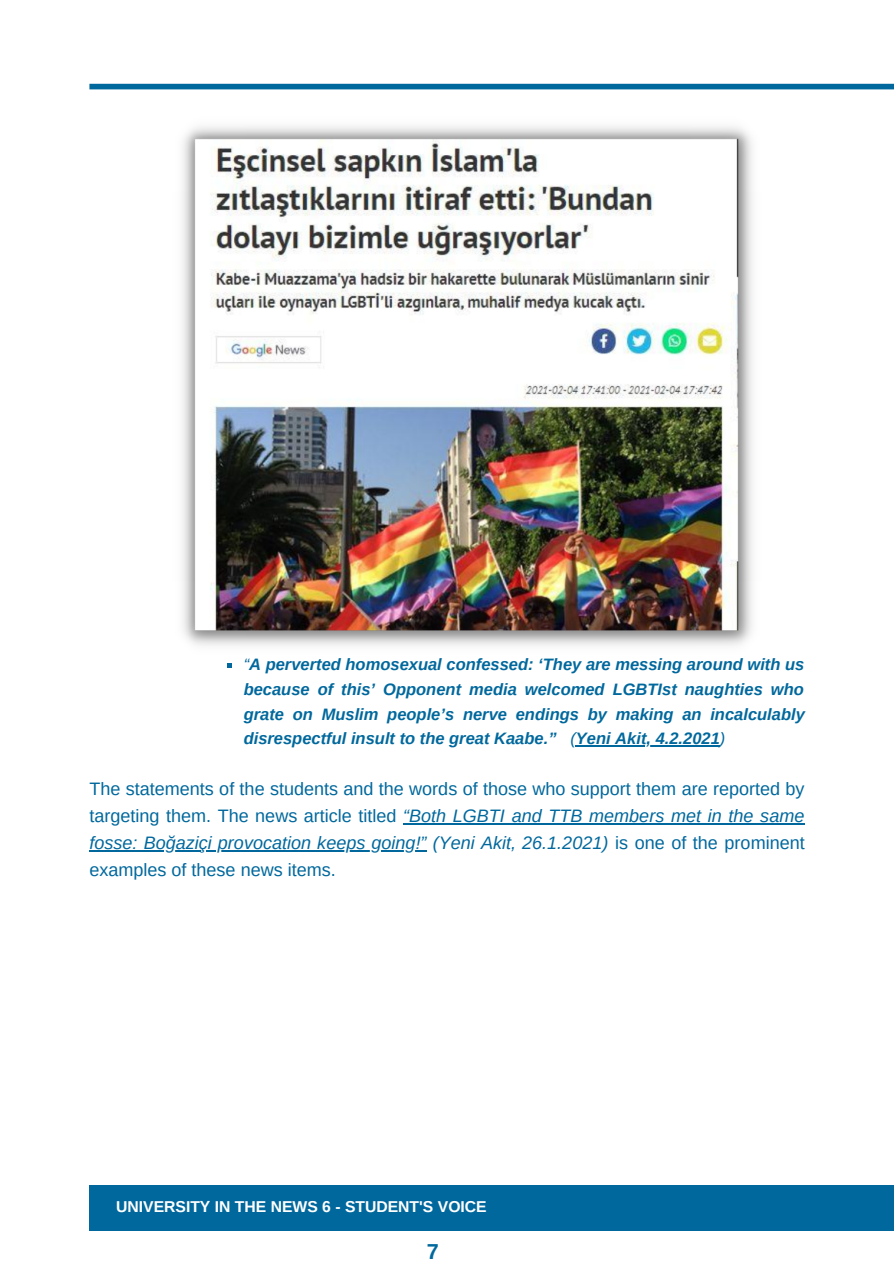
<style>
.page{position:relative;width:894px;height:1264px;background:#fff}
.page>*{position:absolute;margin:0;border:0;box-sizing:border-box;transform-origin:0 0}
.t1{font:700 21.6px "Arimo";color:#00689d}
.t2{font:18px/27px "Arimo";color:#00689d;text-align:justify}
.t3{font:italic 700 16.5px/24.8px "Arimo";color:#00689d;text-align:justify}
.t4{font:700 15.75px "Arimo";color:#fff}
.s1{font-weight:400}
.s2{font-style:italic}
</style>
<div class="page">
<div style="left:89px;top:1185px;width:804px;height:45px;background:#00689d"></div>
<div style="left:89px;top:84px;width:804px;height:5px;background:#00689d"></div>
<svg style="left:227px;top:663px;width:5px;height:4px"></svg>
<hr style="left:575px;top:745px;width:144px;height:1px;background:#00689d">
<hr style="left:403px;top:823px;width:401px;height:1px;background:#00689d">
<hr style="left:89px;top:850px;width:337px;height:1px;background:#00689d">
<img style="left:182px;top:126px;width:571px;height:520px">
<p class="t3" style="left:243px;top:652px;width:562px"><span class="s1">“</span>A perverted homosexual confessed: ‘They are messing around with us because of this’ Opponent media welcomed LGBTIst naughties who grate on Muslim people’s nerve endings by making an incalculably disrespectful insult to the great Kaabe.” <span class="s1">(</span>Yeni Akit, 4.2.2021<span class="s1">)</span></p>
<p class="t2" style="left:89px;top:775px;width:716px">The statements of the students and the words of those who support them are reported by targeting them. The news article titled <span class="s2">“Both LGBTI and TTB members met in the same fosse: Boğaziçi provocation keeps going!” (Yeni Akit, 26.1.2021)</span> is one of the prominent examples of these news items.</p>
<p class="t4" style="left:116px;top:1197px;width:372px">UNIVERSITY IN THE NEWS 6 - STUDENT'S VOICE</p>
<p class="t1" style="left:426px;top:1239px;width:14px">7</p>
</div>
